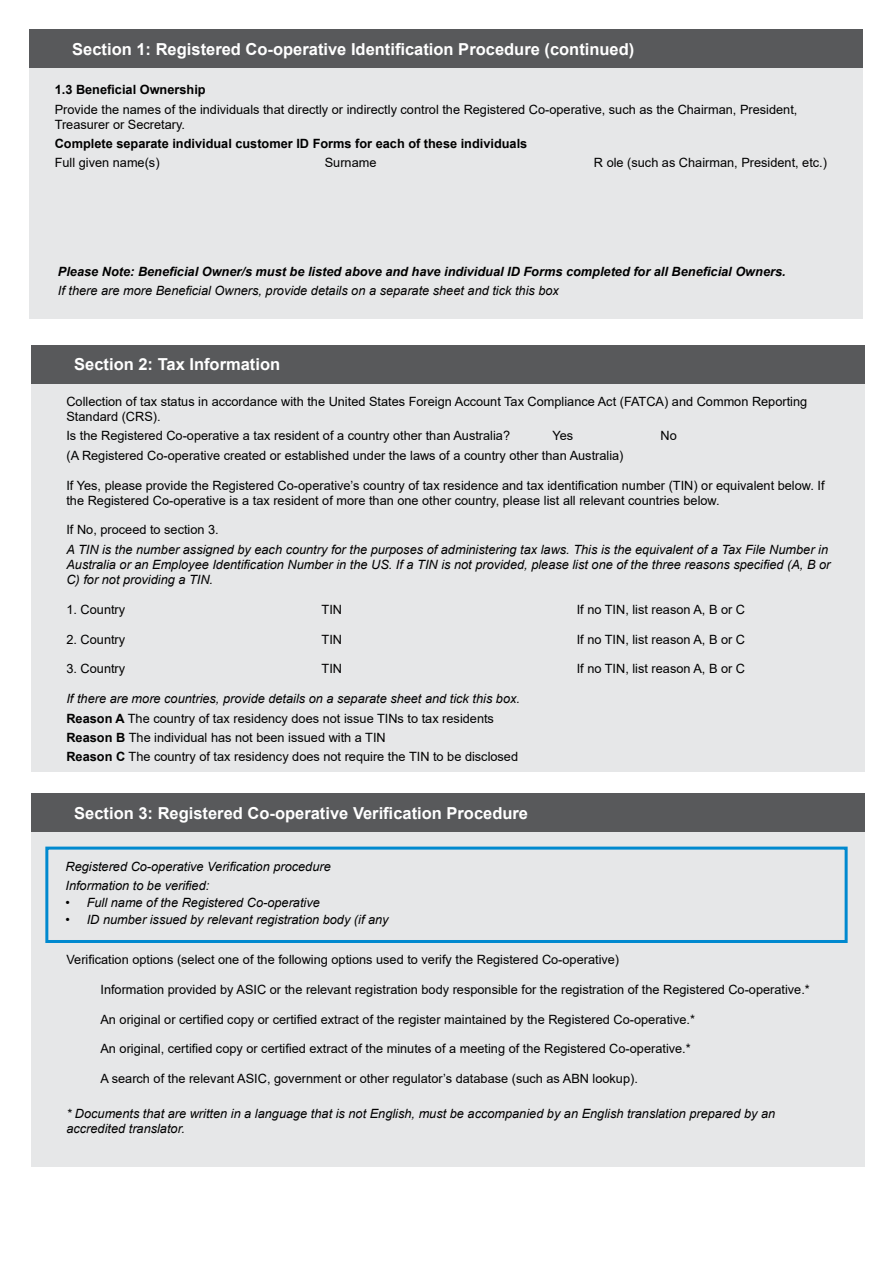
<style>
.page{position:relative;width:893px;height:1263px;background:#fff}
.page>*{position:absolute;margin:0;border:0;box-sizing:border-box;transform-origin:0 0}
.Heading_2_Reverse{font:700 16.5px "Arial";color:#fff}
.Field{font:12.75px/15px "Arial";color:#000}
.Field-2{font:italic 12.75px/15px "Arial";color:#000}
.t1{font:italic 700 12.75px "Arial";color:#000}
.t2{font:700 12.75px "Arial";color:#000}
.s1{font-weight:700}
</style>
<div class="page">
<div style="left:32px;top:369px;width:833px;height:402px;background:#e6e7e8"></div>
<div style="left:30px;top:30px;width:833px;height:289px;background:#e6e7e8"></div>
<div style="left:32px;top:345px;width:833px;height:38px;background:#58595b"></div>
<div style="left:30px;top:30px;width:833px;height:38px;background:#58595b"></div>
<div style="left:32px;top:829px;width:833px;height:337px;background:#e6e7e8"></div>
<div style="left:32px;top:794px;width:833px;height:38px;background:#58595b"></div>
<div style="left:45px;top:846px;width:803px;height:97px;border:3px solid #0089cf"></div>
<p class="Heading_2_Reverse" style="left:72px;top:37px;width:564px">Section 1: Registered Co-operative Identification Procedure (continued)</p>
<p class="t2" style="left:55px;top:81px;width:152px">1.3 Beneficial Ownership</p>
<p class="Field" style="left:55px;top:102px;width:744px">Provide the names of the individuals that directly or indirectly control the Registered Co-operative, such as the Chairman, President,<br>Treasurer or Secretary.</p>
<p class="t2" style="left:55px;top:134px;width:474px">Complete separate individual customer ID Forms for each of these individuals</p>
<p class="Field" style="left:55px;top:155px;width:106px">Full given name(s)</p>
<p class="Field" style="left:325px;top:155px;width:53px">Surname</p>
<p class="Field" style="left:594px;top:155px;width:235px">R ole (such as Chairman, President, etc.)</p>
<p class="t1" style="left:58px;top:263px;width:729px">Please Note: Beneficial Owner/s must be listed above and have individual ID Forms completed for all Beneficial Owners.</p>
<p class="Field-2" style="left:58px;top:283px;width:503px">If there are more Beneficial Owners, provide details on a separate sheet and tick this box</p>
<p class="Heading_2_Reverse" style="left:74px;top:353px;width:207px">Section 2: Tax Information</p>
<p class="Field" style="left:66px;top:394px;width:742px">Collection of tax status in accordance with the United States Foreign Account Tax Compliance Act (FATCA) and Common Reporting<br>Standard (CRS).</p>
<p class="Field" style="left:66px;top:428px;width:445px">Is the Registered Co-operative a tax resident of a country other than Australia?</p>
<p class="Field" style="left:552px;top:428px;width:22px">Yes</p>
<p class="Field" style="left:660px;top:428px;width:18px">No</p>
<p class="Field" style="left:66px;top:448px;width:559px">(A Registered Co-operative created or established under the laws of a country other than Australia)</p>
<p class="Field" style="left:66px;top:477px;width:760px">If Yes, please provide the Registered Co-operative’s country of tax residence and tax identification number (TIN) or equivalent below. If the Registered Co-operative is a tax resident of more than one other country, please list all relevant countries below.</p>
<p class="Field" style="left:66px;top:522px;width:154px">If No, proceed to section 3.</p>
<p class="Field-2" style="left:66px;top:542px;width:765px">A TIN is the number assigned by each country for the purposes of administering tax laws. This is the equivalent of a Tax File Number in<br>Australia or an Employee Identification Number in the US. If a TIN is not provided, please list one of the three reasons specified (A, B or<br>C) for not providing a TIN.</p>
<p class="Field" style="left:66px;top:601px;width:60px">1. Country</p>
<p class="Field" style="left:322px;top:601px;width:22px">TIN</p>
<p class="Field" style="left:577px;top:601px;width:170px">If no TIN, list reason A, B or C</p>
<p class="Field" style="left:66px;top:631px;width:60px">2. Country</p>
<p class="Field" style="left:322px;top:631px;width:22px">TIN</p>
<p class="Field" style="left:577px;top:631px;width:170px">If no TIN, list reason A, B or C</p>
<p class="Field" style="left:66px;top:661px;width:60px">3. Country</p>
<p class="Field" style="left:322px;top:661px;width:22px">TIN</p>
<p class="Field" style="left:577px;top:661px;width:170px">If no TIN, list reason A, B or C</p>
<p class="Field-2" style="left:66px;top:691px;width:455px">If there are more countries, provide details on a separate sheet and tick this box.</p>
<p class="Field" style="left:66px;top:710px;width:429px"><span class="s1">Reason A</span> The country of tax residency does not issue TINs to tax residents</p>
<p class="Field" style="left:66px;top:730px;width:321px"><span class="s1">Reason B</span> The individual has not been issued with a TIN</p>
<p class="Field" style="left:66px;top:749px;width:453px"><span class="s1">Reason C</span> The country of tax residency does not require the TIN to be disclosed</p>
<p class="Heading_2_Reverse" style="left:74px;top:801px;width:455px">Section 3: Registered Co-operative Verification Procedure</p>
<p class="Field-2" style="left:65px;top:859px;width:267px">Registered Co-operative Verification procedure</p>
<p class="Field-2" style="left:65px;top:878px;width:145px">Information to be verified:</p>
<p class="Field-2" style="left:65px;top:895px;width:256px">• Full name of the Registered Co-operative</p>
<p class="Field-2" style="left:65px;top:912px;width:325px">• ID number issued by relevant registration body (if any</p>
<p class="Field" style="left:66px;top:952px;width:554px">Verification options (select one of the following options used to verify the Registered Co-operative)</p>
<p class="Field" style="left:100px;top:981px;width:711px">Information provided by ASIC or the relevant registration body responsible for the registration of the Registered Co-operative.*</p>
<p class="Field" style="left:100px;top:1011px;width:596px">An original or certified copy or certified extract of the register maintained by the Registered Co-operative.*</p>
<p class="Field" style="left:100px;top:1041px;width:592px">An original, certified copy or certified extract of the minutes of a meeting of the Registered Co-operative.*</p>
<p class="Field" style="left:100px;top:1071px;width:539px">A search of the relevant ASIC, government or other regulator’s database (such as ABN lookup).</p>
<p class="Field-2" style="left:66px;top:1106px;width:710px">* Documents that are written in a language that is not English, must be accompanied by an English translation prepared by an accredited translator.</p>
</div>
